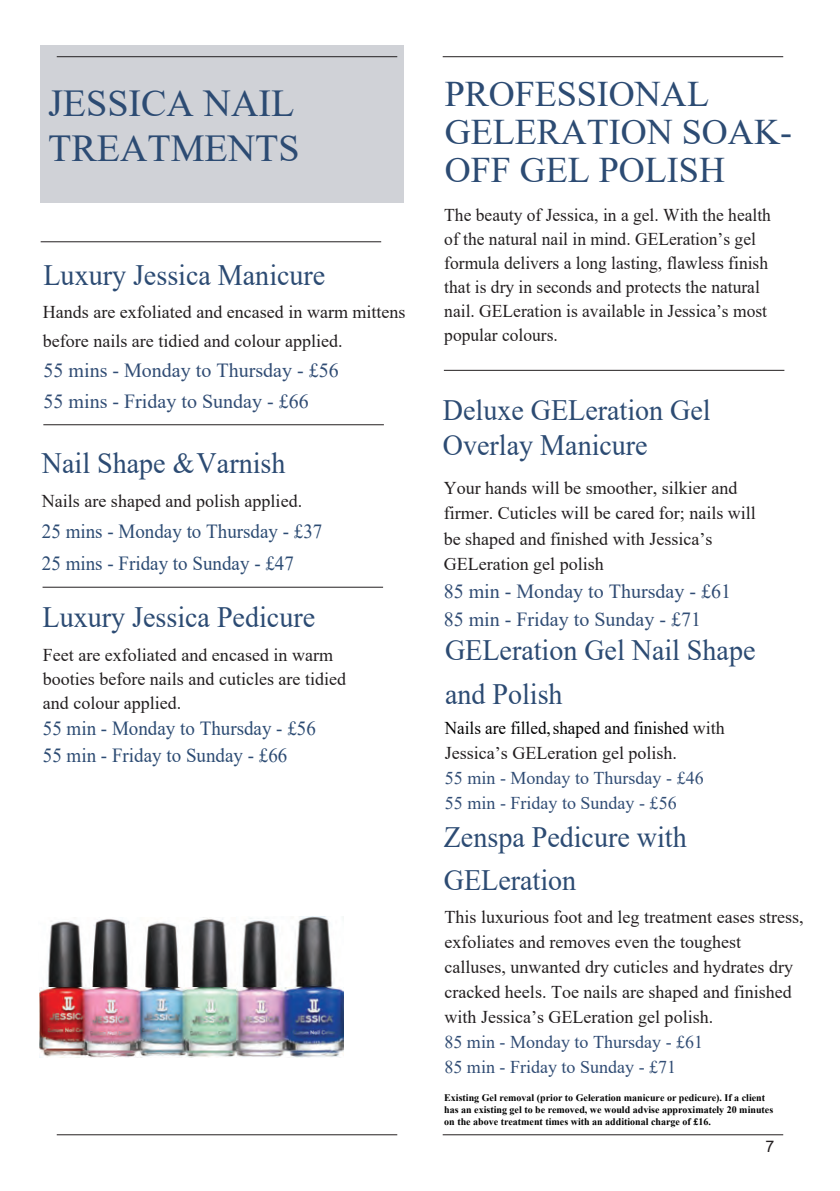
<style>
.page{position:relative;width:840px;height:1191px;background:#fff}
.page>*{position:absolute;margin:0;border:0;box-sizing:border-box;transform-origin:0 0}
.t1{font:38px/45.6px "Times New Roman";color:#2c4b73}
.t2{font:36px/38px "Times New Roman";color:#2c4b73}
.t3{font:29.6px/43.2px "Times New Roman";color:#2c4b73;scale:.95 1}
.t4{font:20px/28.2px "Times New Roman";color:#304c74}
.t5{font:20px/32.2px "Times New Roman";color:#2c4b73;scale:.95 1}
.t6{font:18px/24px "Times New Roman";color:#231f20}
.t7{font:18px/25px "Times New Roman";color:#304c74}
.t8{font:16px "Arial";color:#231f20}
.t9{font:700 10px/12px "Times New Roman";color:#000}
.s1{color:#000}
</style>
<div class="page">
<div style="left:40px;top:45px;width:363px;height:158px;background:#d0d2d7"></div>
<hr style="left:57px;top:56px;width:340px;height:1px;background:#231f20">
<hr style="left:442px;top:56px;width:340px;height:1px;background:#231f20">
<hr style="left:57px;top:1134px;width:340px;height:1px;background:#231f20">
<hr style="left:442px;top:1134px;width:340px;height:1px;background:#231f20">
<hr style="left:443px;top:370px;width:341px;height:1px;background:#231f20">
<img style="left:39px;top:916px;width:304px;height:141px">
<hr style="left:43px;top:587px;width:340px;height:1px;background:#231f20">
<hr style="left:43px;top:424px;width:340px;height:1px;background:#231f20">
<hr style="left:41px;top:241px;width:340px;height:1px;background:#231f20">
<h1 class="t1" style="left:48px;top:79px;width:253px">JESSICA NAIL<br>TREATMENTS</h1>
<h3 class="t3" style="left:43px;top:253px;width:298px">Luxury Jessica Manicure</h3>
<p class="t6" style="left:43px;top:298px;width:364px;line-height:28.2px">Hands are exfoliated and encased in warm mittens before nails are tidied and colour applied.</p>
<p class="t4" style="left:43px;top:354px;width:296px;line-height:31.2px">55 mins - Monday to Thursday - £56<br>55 mins - Friday to Sunday - £66</p>
<h3 class="t3" style="left:42px;top:440px;width:258px">Nail Shape &amp; Varnish</h3>
<p class="t6" style="left:42px;top:488px;width:261px">Nails are shaped and polish applied.</p>
<p class="t5" style="left:42px;top:514px;width:296px">25 mins - Monday to Thursday - £37<br>25 mins - Friday to Sunday - £47</p>
<h3 class="t3" style="left:43px;top:594px;width:288px">Luxury Jessica Pedicure</h3>
<p class="t6" style="left:43px;top:642px;width:304px">Feet are exfoliated and encased in warm booties before nails and cuticles are tidied and colour applied.</p>
<p class="t5" style="left:43px;top:714px;width:289px;line-height:26.6px">55 min - Monday to Thursday - £56<br>55 min - Friday to Sunday - £66</p>
<h2 class="t2" style="left:444px;top:74px;width:348px">PROFESSIONAL<br>GELERATION SOAK-<br>OFF GEL POLISH</h2>
<p class="t6" style="left:444px;top:202px;width:328px">The beauty of Jessica, in a gel. With the health of the natural nail in mind. GELeration’s gel formula delivers a long lasting, flawless finish that is dry in seconds and protects the natural nail. GELeration is available in Jessica’s most popular colours.</p>
<h3 class="t3" style="left:442px;top:391px;width:283px;line-height:35.4px">Deluxe GELeration Gel<br>Overlay Manicure</h3>
<p class="t6" style="left:443px;top:474px;width:313px;line-height:25.4px">Your hands will be smoother, silkier and firmer. Cuticles will be cared for; nails will be shaped and finished with Jessica’s GELeration gel polish</p>
<p class="t4" style="left:443px;top:576px;width:289px">85 min - Monday to Thursday - £61<br>85 min - Friday to Sunday - £71</p>
<h3 class="t3" style="left:445px;top:627px;width:328px;line-height:44.2px">GELeration Gel Nail Shape and Polish</h3>
<p class="t6" style="left:444px;top:715px;width:281px;line-height:25px"><span class="s1">Nails are filled, shaped and finished</span> with<br>Jessica’s GELeration gel polish.</p>
<p class="t7" style="left:444px;top:765px;width:260px">55 min - Monday to Thursday - £46<br>55 min - Friday to Sunday - £56</p>
<h3 class="t3" style="left:443px;top:814px;width:257px">Zenspa Pedicure with<br>GELeration</h3>
<p class="t6" style="left:444px;top:903px;width:360px;line-height:25px">This luxurious foot and leg treatment eases stress, exfoliates and removes even the toughest calluses, unwanted dry cuticles and hydrates dry cracked heels. Toe nails are shaped and finished with Jessica’s GELeration gel polish.</p>
<p class="t7" style="left:444px;top:1029px;width:260px">85 min - Monday to Thursday - £61<br>85 min - Friday to Sunday - £71</p>
<p class="t9" style="left:444px;top:1091px;width:330px">Existing Gel removal (prior to Geleration manicure or pedicure). If a client has an existing gel to be removed, we would advise approximately 20 minutes on the above treatment times with an additional charge of £16.</p>
<p class="t8" style="left:765px;top:1135px;width:10px">7</p>
</div>
